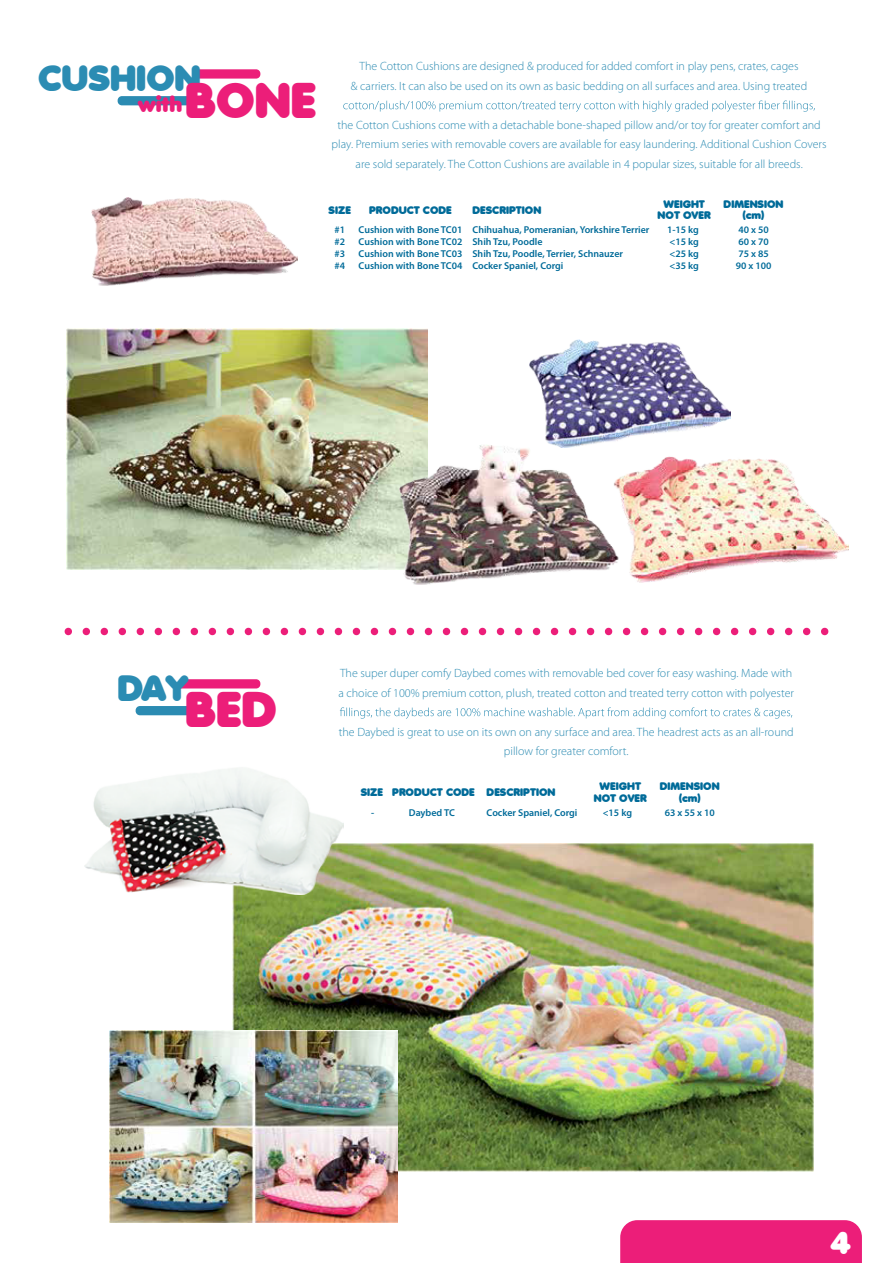
<style>
.page{position:relative;width:893px;height:1263px;background:#fff}
.page>*{position:absolute;margin:0;border:0;box-sizing:border-box;transform-origin:0 0}
.t1{font:47.85px "Adera Display S Si";color:#ec1e79}
.t2{font:34.95px "Adera Display S Si";color:#2b8cb3}
.t3{font:30.3px "Adera Display S Si";color:#fff}
.t4{font:20.85px "Adera Display S Si";color:#ec1e79}
.t5{font:300 12px/19.5px "Myriad Pro";color:#2b8bb2;text-align:center}
.t6{font:10.5px/11.2px "Adera Display S Si";color:#006b99;text-align:center}
.t7{font:600 9.9px/12px "Myriad Pro";color:#006b99;text-align:justify}
</style>
<div class="page">
<div style="left:620px;top:1220px;width:242px;height:43px;background:#ec1e79"></div>
<svg style="left:65px;top:628px;width:7px;height:7px"></svg>
<svg style="left:83px;top:628px;width:7px;height:7px"></svg>
<svg style="left:101px;top:628px;width:7px;height:7px"></svg>
<svg style="left:119px;top:628px;width:7px;height:7px"></svg>
<svg style="left:137px;top:628px;width:7px;height:7px"></svg>
<svg style="left:155px;top:628px;width:7px;height:7px"></svg>
<svg style="left:173px;top:628px;width:7px;height:7px"></svg>
<svg style="left:191px;top:628px;width:7px;height:7px"></svg>
<svg style="left:209px;top:628px;width:7px;height:7px"></svg>
<svg style="left:227px;top:628px;width:7px;height:7px"></svg>
<svg style="left:245px;top:628px;width:7px;height:7px"></svg>
<svg style="left:263px;top:628px;width:7px;height:7px"></svg>
<svg style="left:281px;top:628px;width:7px;height:7px"></svg>
<svg style="left:299px;top:628px;width:7px;height:7px"></svg>
<svg style="left:317px;top:628px;width:7px;height:7px"></svg>
<svg style="left:335px;top:628px;width:7px;height:7px"></svg>
<svg style="left:353px;top:628px;width:7px;height:7px"></svg>
<svg style="left:371px;top:628px;width:7px;height:7px"></svg>
<svg style="left:389px;top:628px;width:7px;height:7px"></svg>
<svg style="left:407px;top:628px;width:7px;height:7px"></svg>
<svg style="left:425px;top:628px;width:7px;height:7px"></svg>
<svg style="left:443px;top:628px;width:7px;height:7px"></svg>
<svg style="left:461px;top:628px;width:7px;height:7px"></svg>
<svg style="left:479px;top:628px;width:7px;height:7px"></svg>
<svg style="left:497px;top:628px;width:7px;height:7px"></svg>
<svg style="left:515px;top:628px;width:7px;height:7px"></svg>
<svg style="left:533px;top:628px;width:7px;height:7px"></svg>
<svg style="left:551px;top:628px;width:7px;height:7px"></svg>
<svg style="left:569px;top:628px;width:7px;height:7px"></svg>
<svg style="left:587px;top:628px;width:7px;height:7px"></svg>
<svg style="left:605px;top:628px;width:7px;height:7px"></svg>
<svg style="left:623px;top:628px;width:7px;height:7px"></svg>
<svg style="left:641px;top:628px;width:7px;height:7px"></svg>
<svg style="left:659px;top:628px;width:7px;height:7px"></svg>
<svg style="left:677px;top:628px;width:7px;height:7px"></svg>
<svg style="left:695px;top:628px;width:7px;height:7px"></svg>
<svg style="left:713px;top:628px;width:7px;height:7px"></svg>
<svg style="left:731px;top:628px;width:7px;height:7px"></svg>
<svg style="left:749px;top:628px;width:7px;height:7px"></svg>
<svg style="left:767px;top:628px;width:7px;height:7px"></svg>
<svg style="left:785px;top:628px;width:7px;height:7px"></svg>
<svg style="left:803px;top:628px;width:7px;height:7px"></svg>
<svg style="left:821px;top:628px;width:7px;height:7px"></svg>
<div style="left:118px;top:96px;width:92px;height:9px;background:#2b8bb2;border-radius:4px"></div>
<div style="left:168px;top:69px;width:92px;height:10px;background:#ec1e79;border-radius:4px"></div>
<div style="left:193px;top:90px;width:31px;height:19px;background:#fff"></div>
<div style="left:164px;top:67px;width:32px;height:18px;background:#fff"></div>
<svg style="left:343px;top:101px;width:472px;height:11px"></svg>
<div style="left:136px;top:706px;width:92px;height:9px;background:#2b8bb2;border-radius:4px"></div>
<div style="left:168px;top:679px;width:92px;height:9px;background:#ec1e79;border-radius:4px"></div>
<div style="left:193px;top:700px;width:31px;height:19px;background:#fff"></div>
<svg style="left:168px;top:679px;width:18px;height:10px"></svg>
<svg style="left:340px;top:707px;width:452px;height:12px"></svg>
<img style="left:67px;top:329px;width:361px;height:240px">
<img style="left:530px;top:339px;width:200px;height:105px">
<img style="left:399px;top:444px;width:449px;height:140px">
<img style="left:91px;top:197px;width:206px;height:89px">
<img style="left:233px;top:844px;width:580px;height:328px">
<img style="left:109px;top:1030px;width:288px;height:192px">
<img style="left:85px;top:768px;width:258px;height:127px">
<h2 class="t2" style="left:38px;top:61px;width:164px">CUSHION</h2>
<h3 class="t4" style="left:138px;top:94px;width:46px">with</h3>
<h1 class="t1" style="left:185px;top:77px;width:133px">BONE</h1>
<p class="t5" style="left:351px;top:56px;width:458px">The Cotton Cushions are designed &amp; produced for added comfort in play pens, crates, cages<br>&amp; carriers. It can also be used on its own as basic bedding on all surfaces and area. Using treated</p>
<p class="t5" style="left:332px;top:115px;width:496px">the Cotton Cushions come with a detachable bone-shaped pillow and/or toy for greater comfort and play. Premium series with removable covers are available for easy laundering. Additional Cushion Covers are sold separately. The Cotton Cushions are available in 4 popular sizes, suitable for all breeds.</p>
<p class="t6" style="left:329px;top:205px;width:24px">SIZE</p>
<p class="t6" style="left:369px;top:205px;width:84px">PRODUCT CODE</p>
<p class="t6" style="left:472px;top:205px;width:70px">DESCRIPTION</p>
<p class="t7" style="left:335px;top:224px;width:12px">#1 #2 #3 #4</p>
<p class="t7" style="left:359px;top:224px;width:105px">Cushion with Bone TC01<br>Cushion with Bone TC02<br>Cushion with Bone TC03<br>Cushion with Bone TC04</p>
<p class="t7" style="left:472px;top:224px;width:178px;text-align:left">Chihuahua, Pomeranian, Yorkshire Terrier<br>Shih Tzu, Poodle<br>Shih Tzu, Poodle, Terrier, Schnauzer<br>Cocker Spaniel, Corgi</p>
<p class="t6" style="left:658px;top:199px;width:55px">WEIGHT<br>NOT OVER</p>
<p class="t7" style="left:667px;top:224px;width:33px">1-15 kg &lt;15 kg &lt;25 kg &lt;35 kg</p>
<p class="t6" style="left:724px;top:199px;width:61px">DIMENSION (cm)</p>
<p class="t7" style="left:736px;top:224px;width:37px;text-align:left">40 x 50<br>60 x 70<br>75 x 85<br>90 x 100</p>
<h2 class="t2" style="left:118px;top:671px;width:72px">DAY</h2>
<h1 class="t1" style="left:185px;top:687px;width:93px">BED</h1>
<p class="t5" style="left:338px;top:663px;width:457px;text-align:left">The super duper comfy Daybed comes with removable bed cover for easy washing. Made with a choice of 100% premium cotton, plush, treated cotton and treated terry cotton with polyester</p>
<p class="t5" style="left:339px;top:722px;width:456px">the Daybed is great to use on its own on any surface and area. The headrest acts as an all-round pillow for greater comfort.</p>
<p class="t6" style="left:361px;top:787px;width:196px">SIZE PRODUCT CODE DESCRIPTION</p>
<p class="t7" style="left:371px;top:806px;width:5px">-</p>
<p class="t7" style="left:409px;top:806px;width:47px">Daybed TC</p>
<p class="t7" style="left:487px;top:806px;width:92px">Cocker Spaniel, Corgi</p>
<p class="t6" style="left:594px;top:781px;width:55px">WEIGHT<br>NOT OVER</p>
<p class="t7" style="left:603px;top:806px;width:31px">&lt;15 kg</p>
<p class="t6" style="left:660px;top:781px;width:61px">DIMENSION (cm)</p>
<p class="t7" style="left:665px;top:806px;width:52px">63 x 55 x 10</p>
<h3 class="t3" style="left:831px;top:1228px;width:22px">4</h3>
</div>
